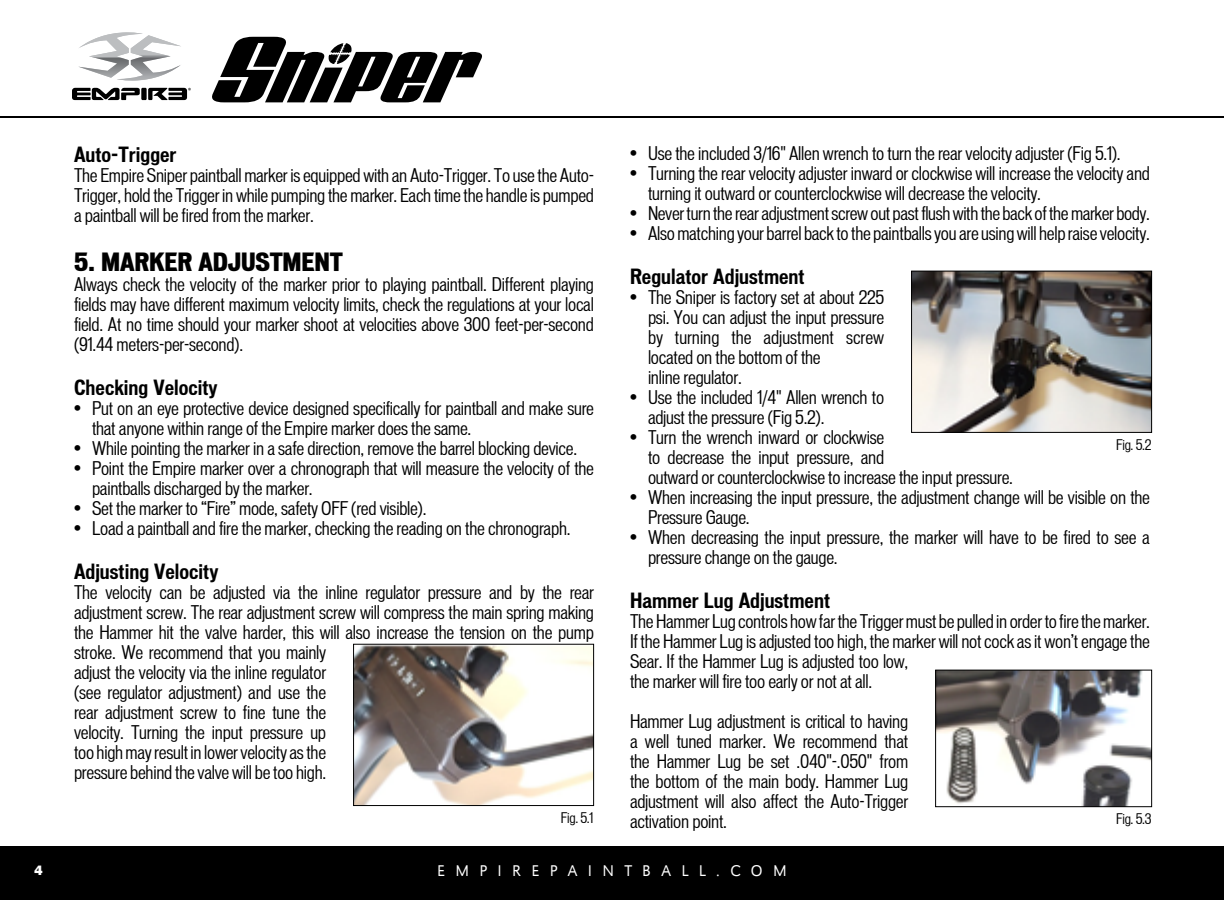
<style>
.page{position:relative;width:1224px;height:900px;background:#fff}
.page>*{position:absolute;margin:0;border:0;box-sizing:border-box;transform-origin:0 0}
.t1{font:900 condensed 24px "Vonnes";letter-spacing:-.01em;color:#000}
.t2{font:700 condensed 20px "Vonnes";color:#000}
.t3{font:condensed 18px/20px "Vonnes";letter-spacing:-.015em;color:#000}
.t4{font:16px "URW Grotesk SCT Ligh";letter-spacing:.65em;color:#fff}
.t5{font:condensed 14px "Vonnes";letter-spacing:-.025em;color:#000}
.t6{font:700 14px "URW Grotesk T";color:#fff}
</style>
<div class="page">
<svg style="left:72px;top:32px;width:119px;height:68px"></svg>
<svg style="left:212px;top:37px;width:270px;height:65px"></svg>
<hr style="left:0;top:116px;width:1224px;height:2px;background:#000">
<div style="left:0;top:846px;width:1224px;height:54px;background:#000"></div>
<img style="left:355px;top:646px;width:237px;height:158px">
<div style="left:353px;top:644px;width:241px;height:162px;border:1px solid #000"></div>
<img style="left:913px;top:273px;width:237px;height:158px">
<div style="left:911px;top:271px;width:241px;height:162px;border:1px solid #000"></div>
<img style="left:937px;top:672px;width:213px;height:133px">
<div style="left:935px;top:670px;width:217px;height:137px;border:1px solid #000"></div>
<p class="t2" style="left:74px;top:143px;width:104px">Auto-Trigger</p>
<p class="t3" style="left:74px;top:165px;width:522px;text-align:justify">The Empire Sniper paintball marker is equipped with an Auto-Trigger. To use the Auto-Trigger, hold the Trigger in while pumping the marker. Each time the handle is pumped a paintball will be fired from the marker.</p>
<h1 class="t1" style="left:74px;top:247px;width:270px">5. MARKER ADJUSTMENT</h1>
<p class="t3" style="left:74px;top:274px;width:522px;text-align:justify">Always check the velocity of the marker prior to playing paintball. Different playing fields may have different maximum velocity limits, check the regulations at your local field. At no time should your marker shoot at velocities above 300 feet-per-second (91.44 meters-per-second).</p>
<p class="t2" style="left:74px;top:376px;width:145px">Checking Velocity</p>
<p class="t3" style="left:92px;top:398px;width:504px;text-indent:-18px">• Put on an eye protective device designed specifically for paintball and make sure that anyone within range of the Empire marker does the same.</p>
<p class="t3" style="left:74px;top:438px;width:505px">• While pointing the marker in a safe direction, remove the barrel blocking device.</p>
<p class="t3" style="left:92px;top:458px;width:504px;text-indent:-18px">• Point the Empire marker over a chronograph that will measure the velocity of the paintballs discharged by the marker.</p>
<p class="t3" style="left:74px;top:498px;width:354px">• Set the marker to “Fire” mode, safety OFF (red visible).</p>
<p class="t3" style="left:74px;top:518px;width:498px">• Load a paintball and fire the marker, checking the reading on the chronograph.</p>
<p class="t2" style="left:74px;top:560px;width:146px">Adjusting Velocity</p>
<p class="t3" style="left:74px;top:582px;width:522px">The velocity can be adjusted via the inline regulator pressure and by the rear adjustment screw. The rear adjustment screw will compress the main spring making the Hammer hit the valve harder, this will also increase the tension on the pump stroke. We recommend that you mainly<br>adjust the velocity via the inline regulator<br>(see regulator adjustment) and use the<br>rear adjustment screw to fine tune the<br>velocity. Turning the input pressure up<br>too high may result in lower velocity as the<br>pressure behind the valve will be too high.</p>
<p class="t5" style="left:561px;top:810px;width:34px">Fig. 5.1</p>
<p class="t3" style="left:630px;top:144px;width:492px">• Use the included 3/16" Allen wrench to turn the rear velocity adjuster (Fig 5.1).</p>
<p class="t3" style="left:648px;top:164px;width:504px;text-indent:-18px">• Turning the rear velocity adjuster inward or clockwise will increase the velocity and turning it outward or counterclockwise will decrease the velocity.</p>
<p class="t3" style="left:630px;top:204px;width:521px">• Never turn the rear adjustment screw out past flush with the back of the marker body.</p>
<p class="t3" style="left:630px;top:224px;width:521px">• Also matching your barrel back to the paintballs you are using will help raise velocity.</p>
<p class="t2" style="left:630px;top:265px;width:176px">Regulator Adjustment</p>
<p class="t3" style="left:648px;top:288px;width:238px;text-indent:-18px">• The Sniper is factory set at about 225 psi. You can adjust the input pressure by turning the adjustment screw located on the bottom of the<br>inline regulator.</p>
<p class="t3" style="left:648px;top:388px;width:238px;text-indent:-18px">• Use the included 1/4" Allen wrench to adjust the pressure (Fig 5.2).</p>
<p class="t3" style="left:648px;top:428px;width:366px;text-indent:-18px">• Turn the wrench inward or clockwise<br>to decrease the input pressure, and<br>outward or counterclockwise to increase the input pressure.</p>
<p class="t3" style="left:648px;top:488px;width:504px;text-indent:-18px">• When increasing the input pressure, the adjustment change will be visible on the<br>Pressure Gauge.</p>
<p class="t3" style="left:648px;top:528px;width:503px;text-indent:-18px">• When decreasing the input pressure, the marker will have to be fired to see a pressure change on the gauge.</p>
<p class="t2" style="left:630px;top:589px;width:202px">Hammer Lug Adjustment</p>
<p class="t3" style="left:630px;top:612px;width:522px">The Hammer Lug controls how far the Trigger must be pulled in order to fire the marker.<br>If the Hammer Lug is adjusted too high, the marker will not cock as it won’t engage the Sear. If the Hammer Lug is adjusted too low,<br>the marker will fire too early or not at all.</p>
<p class="t3" style="left:630px;top:712px;width:280px;text-align:justify">Hammer Lug adjustment is critical to having a well tuned marker. We recommend that the Hammer Lug be set .040"-.050" from the bottom of the main body. Hammer Lug adjustment will also affect the Auto-Trigger activation point.</p>
<p class="t5" style="left:1116px;top:437px;width:37px">Fig. 5.2</p>
<p class="t5" style="left:1116px;top:811px;width:37px">Fig. 5.3</p>
<p class="t6" style="left:34px;top:862px;width:10px">4</p>
<p class="t4" style="left:437px;top:862px;width:351px">EMPIREPAINTBALL.COM</p>
</div>
